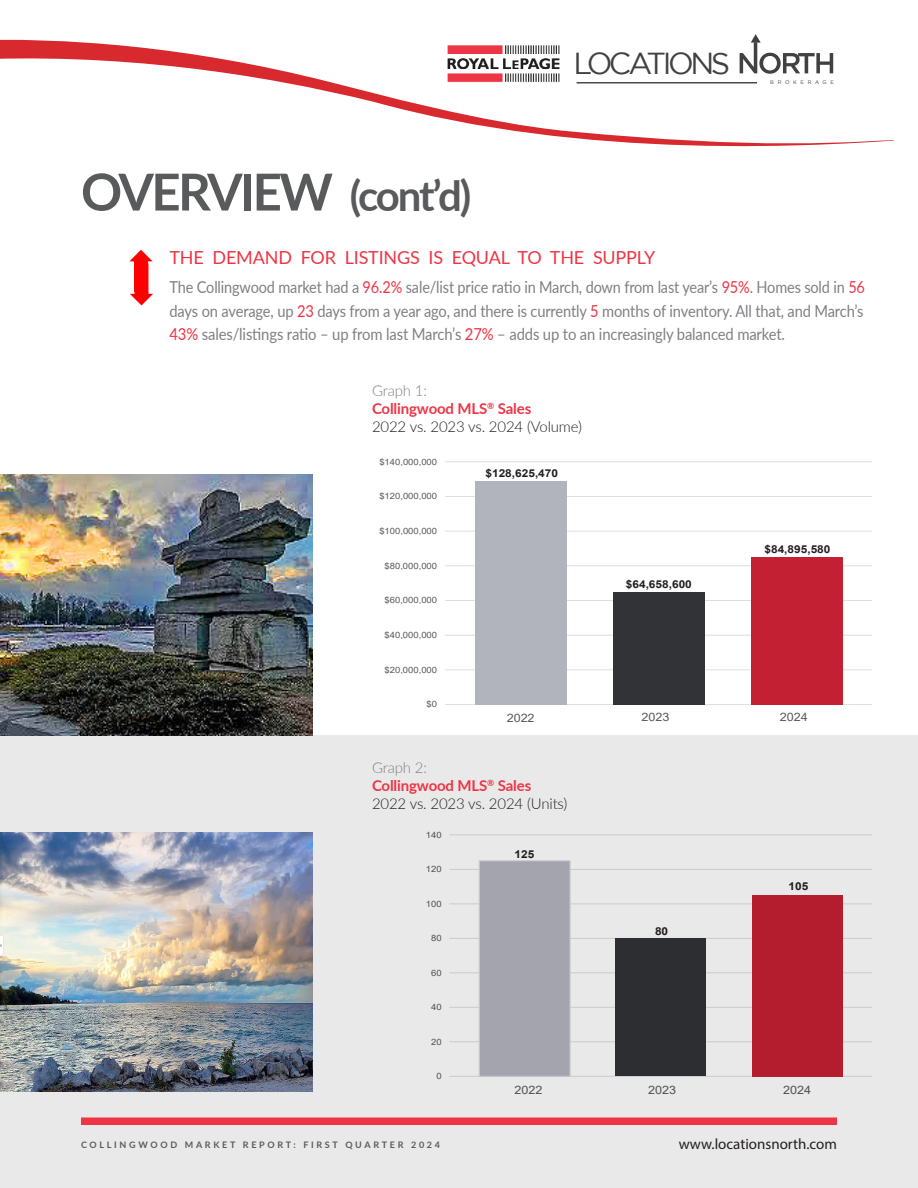
<style>
.page{position:relative;width:918px;height:1188px;background:#fff}
.page>*{position:absolute;margin:0;border:0;box-sizing:border-box;transform-origin:0 0}
.t1{font:700 51px "Lato";letter-spacing:-.05em;color:#595a5c}
.t2{font:30.3px "Gotham";letter-spacing:-.115em;color:#414141}
.t3{font:18px "Lato";letter-spacing:-.01em;color:#ed3545}
.t4{font:16.5px/23.4px "Lato";letter-spacing:-.01em;color:#807f84;text-align:justify;scale:.88 1}
.t5{font:700 15px/18px "Lato";letter-spacing:-.01em;color:#ed3545}
.t6{font:300 15px "Lato";letter-spacing:-.01em;color:#231f20}
.t7{font:15px "Myriad Pro";color:#231f20}
.t8{font:11.55px "Arial";color:#585959;scale:1.09 1}
.t9{font:700 10.95px "Arial";color:#231f20;scale:1.09 1}
.t10{font:700 9px "Lato";letter-spacing:.3em;color:#595a5c}
.t11{font:8.7px "Arial";color:#585959;scale:1.09 1}
.t12{font:5.25px "Gotham";letter-spacing:.7em;color:#414141}
.s1{font-size:42px}
.s2{color:#ed3545}
.s3{font-weight:300;color:#807f84}
</style>
<div class="page">
<div style="left:0;top:735px;width:918px;height:453px;background:#eae9ea"></div>
<svg style="left:129px;top:250px;width:24px;height:55px"></svg>
<div style="left:81px;top:1118px;width:756px;height:7px;background:#ed3545"></div>
<img style="left:0;top:832px;width:312px;height:260px">
<img style="left:0;top:475px;width:312px;height:261px">
<hr style="left:450px;top:1076px;width:422px;height:1px;background:#dcdddf">
<hr style="left:450px;top:1042px;width:422px;height:1px;background:#dcdddf">
<hr style="left:450px;top:1007px;width:422px;height:1px;background:#dcdddf">
<hr style="left:450px;top:973px;width:422px;height:1px;background:#dcdddf">
<hr style="left:450px;top:938px;width:422px;height:1px;background:#dcdddf">
<hr style="left:450px;top:904px;width:422px;height:1px;background:#dcdddf">
<hr style="left:450px;top:869px;width:422px;height:1px;background:#dcdddf">
<hr style="left:450px;top:835px;width:422px;height:1px;background:#dcdddf">
<div style="left:479px;top:861px;width:91px;height:215px;background:#a3a4ad"></div>
<div style="left:479px;top:860px;width:92px;height:217px;border:1px solid #dcdddf"></div>
<div style="left:616px;top:938px;width:90px;height:138px;background:#323336"></div>
<div style="left:752px;top:895px;width:91px;height:181px;background:#b31d2e"></div>
<hr style="left:445px;top:704px;width:427px;height:1px;background:#dcdddf">
<hr style="left:445px;top:670px;width:427px;height:1px;background:#dcdddf">
<hr style="left:445px;top:635px;width:427px;height:1px;background:#dcdddf">
<hr style="left:445px;top:600px;width:427px;height:1px;background:#dcdddf">
<hr style="left:445px;top:566px;width:427px;height:1px;background:#dcdddf">
<hr style="left:445px;top:531px;width:427px;height:1px;background:#dcdddf">
<hr style="left:445px;top:496px;width:427px;height:1px;background:#dcdddf">
<hr style="left:445px;top:462px;width:427px;height:1px;background:#dcdddf">
<div style="left:475px;top:482px;width:92px;height:223px;background:#b2b4bd"></div>
<div style="left:613px;top:592px;width:92px;height:113px;background:#323336"></div>
<div style="left:751px;top:557px;width:92px;height:148px;background:#c42033"></div>
<svg style="left:0;top:37px;width:894px;height:110px"></svg>
<p class="t1" style="left:81px;top:154px;width:392px">OVERVIEW <span class="s1">(cont’d)</span></p>
<h2 class="t2" style="left:573px;top:46px;width:158px">LOCATIONS</h2>
<p class="t12" style="left:770px;top:80px;width:65px">BROKERAGE</p>
<p class="t3" style="left:170px;top:244px;width:487px">THE DEMAND FOR LISTINGS IS EQUAL TO THE SUPPLY</p>
<p class="t4" style="left:170px;top:275px;width:792px">The Collingwood market had a <span class="s2">96.2%</span> sale/list price ratio in March, down from last year’s <span class="s2">95%</span>. Homes sold in <span class="s2">56 </span>days on average, up <span class="s2">23</span> days from a year ago, and there is currently <span class="s2">5</span> months of inventory. All that, and March’s <span class="s2">43%</span> sales/listings ratio – up from last March’s <span class="s2">27%</span> – adds up to an increasingly balanced market.</p>
<p class="t5" style="left:372px;top:381px;width:161px"><span class="s3">Graph 1:<br></span>Collingwood MLS<sup>®</sup> Sales</p>
<p class="t6" style="left:372px;top:416px;width:212px">2022 vs. 2023 vs. 2024 (Volume)</p>
<p class="t11" style="left:379px;top:455px;width:55px">$140,000,000</p>
<p class="t11" style="left:379px;top:490px;width:55px">$120,000,000</p>
<p class="t11" style="left:379px;top:525px;width:55px">$100,000,000</p>
<p class="t11" style="left:385px;top:560px;width:50px">$80,000,000</p>
<p class="t11" style="left:385px;top:594px;width:50px">$60,000,000</p>
<p class="t11" style="left:385px;top:629px;width:50px">$40,000,000</p>
<p class="t11" style="left:385px;top:664px;width:50px">$20,000,000</p>
<p class="t11" style="left:427px;top:698px;width:11px">$0</p>
<p class="t9" style="left:485px;top:465px;width:68px">$128,625,470</p>
<p class="t9" style="left:626px;top:576px;width:62px">$64,658,600</p>
<p class="t9" style="left:764px;top:542px;width:62px">$84,895,580</p>
<p class="t8" style="left:507px;top:709px;width:27px">2022</p>
<p class="t8" style="left:642px;top:709px;width:27px">2023</p>
<p class="t8" style="left:780px;top:709px;width:27px">2024</p>
<p class="t5" style="left:372px;top:757px;width:161px"><span class="s3">Graph 2:<br></span>Collingwood MLS<sup>®</sup> Sales</p>
<p class="t6" style="left:372px;top:793px;width:197px">2022 vs. 2023 vs. 2024 (Units)</p>
<p class="t11" style="left:426px;top:829px;width:16px">140</p>
<p class="t11" style="left:426px;top:863px;width:16px">120</p>
<p class="t11" style="left:426px;top:898px;width:16px">100</p>
<p class="t11" style="left:431px;top:932px;width:11px">80</p>
<p class="t11" style="left:431px;top:967px;width:11px">60</p>
<p class="t11" style="left:431px;top:1001px;width:11px">40</p>
<p class="t11" style="left:431px;top:1036px;width:11px">20</p>
<p class="t11" style="left:436px;top:1070px;width:6px">0</p>
<p class="t10" style="left:81px;top:1138px;width:361px">COLLINGWOOD MARKET REPORT: FIRST QUARTER 2024</p>
<p class="t9" style="left:515px;top:846px;width:20px">125</p>
<p class="t9" style="left:655px;top:924px;width:14px">80</p>
<p class="t9" style="left:788px;top:878px;width:20px">105</p>
<p class="t8" style="left:514px;top:1082px;width:27px">2022</p>
<p class="t8" style="left:648px;top:1082px;width:27px">2023</p>
<p class="t8" style="left:783px;top:1082px;width:27px">2024</p>
<p class="t7" style="left:679px;top:1134px;width:160px">www.locationsnorth.com</p>
</div>
